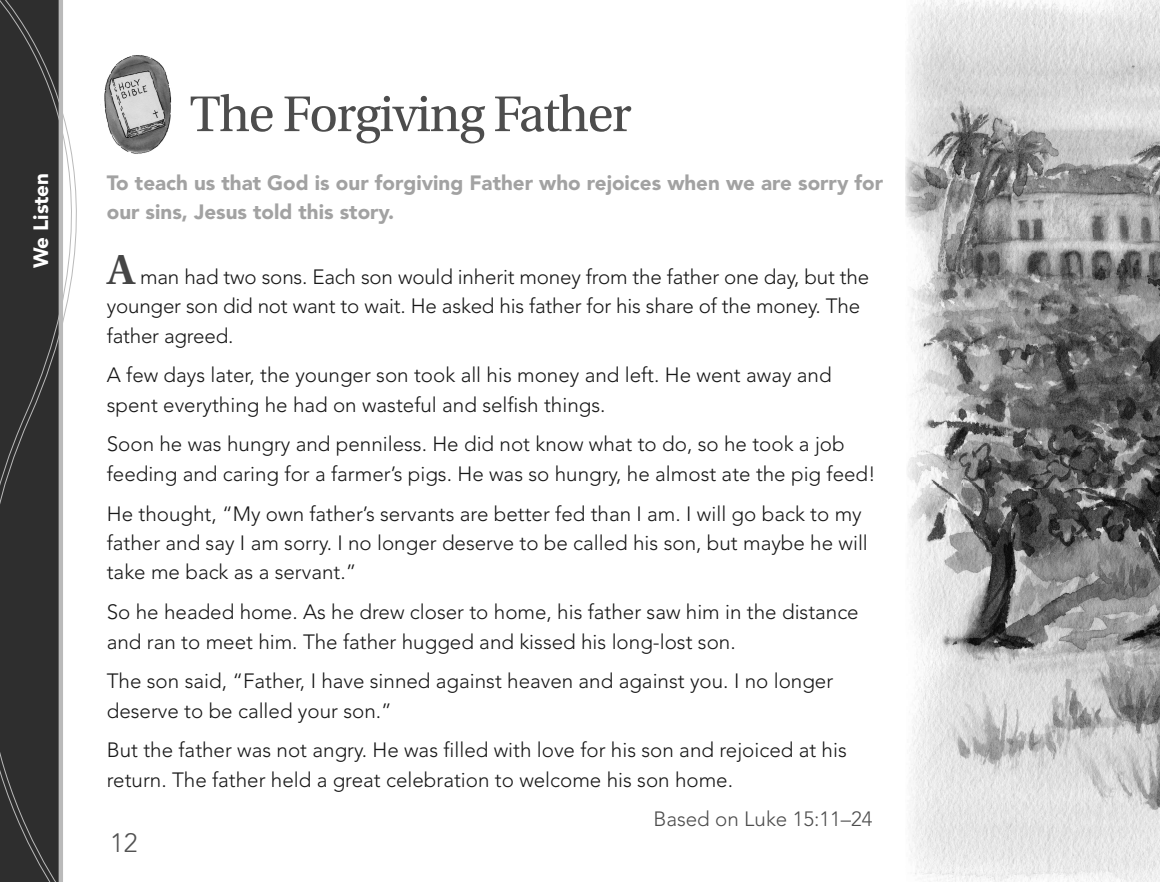
<style>
.page{position:relative;width:1160px;height:882px;background:#fff}
.page>*{position:absolute;margin:0;border:0;box-sizing:border-box;transform-origin:0 0}
.t1{font:52.85px "Utopia Std";letter-spacing:-.025em;color:#4d4d4d}
.t2{font:300 26.43px "Avenir LT Std";color:#525252}
.t3{font:300 20.65px/29.4px "Avenir LT Std";color:#181818}
.t4{font:900 20.65px/29.4px "Avenir LT Std";color:#a2a2a2}
.t5{font:300 20.65px "Avenir LT Std";color:#4d4d4d}
.t6{font:900 20.65px "Avenir LT Std";color:#fff}
.s1{font-family:"Utopia Std";font-weight:600;font-size:44.1px;color:#454545}
</style>
<div class="page">
<svg style="left:0;top:0;width:77px;height:882px"></svg>
<img style="left:100px;top:55px;width:78px;height:100px;border-radius:50%">
<img style="left:905px;top:0;width:254px;height:882px">
<p class="t6" style="left:32px;top:268px;width:97px;rotate:-90deg">We Listen</p>
<h1 class="t1" style="left:189px;top:93px;width:443px">The Forgiving Father</h1>
<p class="t4" style="left:107px;top:169px;width:777px">To teach us that God is our forgiving Father who rejoices when we are sorry for our sins, Jesus told this story.</p>
<p class="t3" style="left:107px;top:264px;width:763px"><span class="s1">A</span> man had two sons. Each son would inherit money from the father one day, but the younger son did not want to wait. He asked his father for his share of the money. The father agreed.</p>
<p class="t3" style="left:107px;top:362px;width:726px">A few days later, the younger son took all his money and left. He went away and spent everything he had on wasteful and selfish things.</p>
<p class="t3" style="left:107px;top:431px;width:770px">Soon he was hungry and penniless. He did not know what to do, so he took a job feeding and caring for a farmer’s pigs. He was so hungry, he almost ate the pig feed!</p>
<p class="t3" style="left:107px;top:500px;width:762px">He thought, “My own father’s servants are better fed than I am. I will go back to my father and say I am sorry. I no longer deserve to be called his son, but maybe he will take me back as a servant.”</p>
<p class="t3" style="left:107px;top:599px;width:753px">So he headed home. As he drew closer to home, his father saw him in the distance and ran to meet him. The father hugged and kissed his long-lost son.</p>
<p class="t3" style="left:107px;top:668px;width:727px">The son said, “Father, I have sinned against heaven and against you. I no longer deserve to be called your son.”</p>
<p class="t3" style="left:107px;top:737px;width:741px">But the father was not angry. He was filled with love for his son and rejoiced at his return. The father held a great celebration to welcome his son home.</p>
<p class="t5" style="left:653px;top:810px;width:221px">Based on Luke 15:11–24</p>
<p class="t2" style="left:110px;top:832px;width:29px">12</p>
</div>
